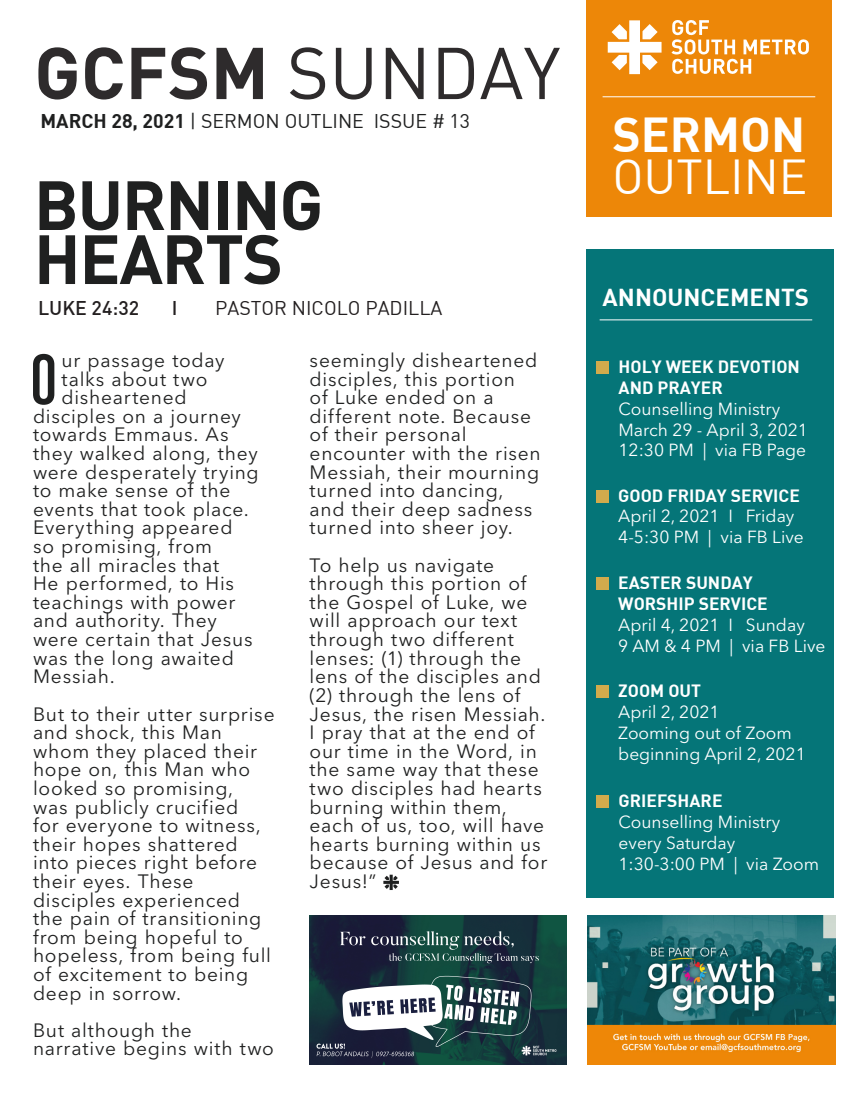
<style>
.page{position:relative;width:864px;height:1102px;background:#fff}
.page>*{position:absolute;margin:0;border:0;box-sizing:border-box;transform-origin:0 0}
.t1{font:76.26px "Chalet Comprime Cologne Eighty";color:#1f2020}
.t2{font:72px "DIN";color:#2e2b2c}
.t3{font:700 68.4px/54px "DIN";letter-spacing:-.02em;color:#1f2020}
.t4{font:48px/42px "DIN";color:#fff}
.t5{font:700 24px "DIN";color:#fff}
.t6{font:19.5px "DIN";color:#1f2020}
.t7{font:19.5px "DIN";color:#231f20}
.t8{font:500 19.5px "DIN";color:#231f20}
.t9{font:19.2px/18.6px "Avenir Next LT Pro";letter-spacing:.035em;color:#1f2020}
.t10{font:17.4px/20.9px "Avenir Next LT Pro";color:#fff}
.t11{font:700 17.4px "DIN";color:#fff}
.s1{font-weight:700}
</style>
<div class="page">
<div style="left:586px;top:0;width:246px;height:216px;background:#ed8708"></div>
<div style="left:586px;top:250px;width:248px;height:648px;background:#057578"></div>
<hr style="left:600px;top:319px;width:212px;height:1px;background:#fff">
<img style="left:588px;top:915px;width:247px;height:149px">
<div style="left:597px;top:795px;width:12px;height:13px;background:#d2ab4c"></div>
<svg style="left:383px;top:874px;width:16px;height:16px"></svg>
<svg style="left:671px;top:20px;width:138px;height:54px"></svg>
<svg style="left:608px;top:20px;width:54px;height:54px"></svg>
<hr style="left:603px;top:96px;width:212px;height:1px;background:#fff">
<img style="left:310px;top:915px;width:257px;height:149px">
<div style="left:597px;top:361px;width:12px;height:13px;background:#d2ab4c"></div>
<div style="left:596px;top:490px;width:13px;height:12px;background:#d2ab4c"></div>
<div style="left:596px;top:577px;width:13px;height:12px;background:#d2ab4c"></div>
<div style="left:596px;top:685px;width:13px;height:13px;background:#d2ab4c"></div>
<p class="t2" style="left:34px;top:28px;width:528px"><span class="s1">GCFSM</span> SUNDAY</p>
<p class="t6" style="left:40px;top:109px;width:431px"><span class="s1">MARCH 28, 2021</span> | SERMON OUTLINE ISSUE # 13</p>
<p class="t3" style="left:34px;top:175px;width:291px">BURNING<br>HEARTS</p>
<p class="t8" style="left:38px;top:296px;width:103px">LUKE 24:32</p>
<p class="t8" style="left:172px;top:296px;width:7px">I</p>
<p class="t7" style="left:215px;top:296px;width:229px">PASTOR NICOLO PADILLA</p>
<p class="t1" style="left:30px;top:337px;width:28px">O</p>
<p class="t9" style="left:62px;top:351px;width:164px">ur passage today</p>
<p class="t9" style="left:62px;top:369px;width:147px">talks about two</p>
<p class="t9" style="left:62px;top:388px;width:127px">disheartened</p>
<p class="t9" style="left:33px;top:407px;width:209px">disciples on a journey</p>
<p class="t9" style="left:33px;top:425px;width:197px">towards Emmaus. As</p>
<p class="t9" style="left:33px;top:444px;width:226px">they walked along, they</p>
<p class="t9" style="left:33px;top:462px;width:227px">were desperately trying</p>
<p class="t9" style="left:33px;top:481px;width:199px">to make sense of the</p>
<p class="t9" style="left:33px;top:500px;width:217px">events that took place.</p>
<p class="t9" style="left:33px;top:518px;width:201px">Everything appeared</p>
<p class="t9" style="left:33px;top:537px;width:181px">so promising, from</p>
<p class="t9" style="left:33px;top:555px;width:188px">the all miracles that</p>
<p class="t9" style="left:33px;top:574px;width:203px">He performed, to His</p>
<p class="t9" style="left:33px;top:593px;width:204px">teachings with power</p>
<p class="t9" style="left:33px;top:611px;width:185px">and authority. They</p>
<p class="t9" style="left:33px;top:630px;width:221px">were certain that Jesus</p>
<p class="t9" style="left:33px;top:648px;width:202px">was the long awaited</p>
<p class="t9" style="left:33px;top:667px;width:83px">Messiah.</p>
<p class="t9" style="left:33px;top:704px;width:243px">But to their utter surprise and shock, this Man whom they placed their hope on, this Man who looked so promising,<br>was publicly crucified<br>for everyone to witness, their hopes shattered into pieces right before their eyes. These disciples experienced the pain of transitioning from being hopeful to hopeless, from being full of excitement to being deep in sorrow.</p>
<p class="t9" style="left:33px;top:1020px;width:242px">But although the narrative begins with two</p>
<p class="t9" style="left:310px;top:351px;width:233px">seemingly disheartened disciples, this portion<br>of Luke ended on a different note. Because of their personal encounter with the risen<br>Messiah, their mourning turned into dancing, and their deep sadness turned into sheer joy.</p>
<p class="t9" style="left:310px;top:555px;width:239px">To help us navigate through this portion of the Gospel of Luke, we will approach our text through two different lenses: (1) through the lens of the disciples and (2) through the lens of<br>Jesus, the risen Messiah.<br>I pray that at the end of our time in the Word, in the same way that these two disciples had hearts burning within them, each of us, too, will have hearts burning within us because of Jesus and for<br>Jesus!”</p>
<p class="t4" style="left:612px;top:113px;width:197px"><span class="s1">SERMON<br></span>OUTLINE</p>
<p class="t5" style="left:603px;top:282px;width:208px">ANNOUNCEMENTS</p>
<p class="t11" style="left:619px;top:355px;width:183px">HOLY WEEK DEVOTION</p>
<p class="t11" style="left:619px;top:376px;width:106px">AND PRAYER</p>
<p class="t10" style="left:619px;top:398px;width:163px">Counselling Ministry</p>
<p class="t10" style="left:619px;top:419px;width:191px">March 29 - April 3, 2021</p>
<p class="t10" style="left:619px;top:440px;width:189px">12:30 PM | via FB Page</p>
<p class="t11" style="left:618px;top:484px;width:183px">GOOD FRIDAY SERVICE</p>
<p class="t10" style="left:618px;top:506px;width:178px">April 2, 2021 I Friday</p>
<p class="t10" style="left:618px;top:527px;width:187px">4-5:30 PM | via FB Live</p>
<p class="t11" style="left:618px;top:571px;width:136px">EASTER SUNDAY</p>
<p class="t11" style="left:618px;top:592px;width:151px">WORSHIP SERVICE</p>
<p class="t10" style="left:618px;top:614px;width:188px">April 4, 2021 I Sunday</p>
<p class="t10" style="left:618px;top:635px;width:209px">9 AM &amp; 4 PM | via FB Live</p>
<p class="t11" style="left:618px;top:679px;width:84px">ZOOM OUT</p>
<p class="t10" style="left:618px;top:701px;width:103px">April 2, 2021</p>
<p class="t10" style="left:618px;top:722px;width:189px">Zooming out of Zoom beginning April 2, 2021</p>
<p class="t11" style="left:619px;top:789px;width:105px">GRIEFSHARE</p>
<p class="t10" style="left:619px;top:811px;width:163px">Counselling Ministry</p>
<p class="t10" style="left:619px;top:832px;width:118px">every Saturday</p>
<p class="t10" style="left:619px;top:853px;width:202px">1:30-3:00 PM | via Zoom</p>
</div>
